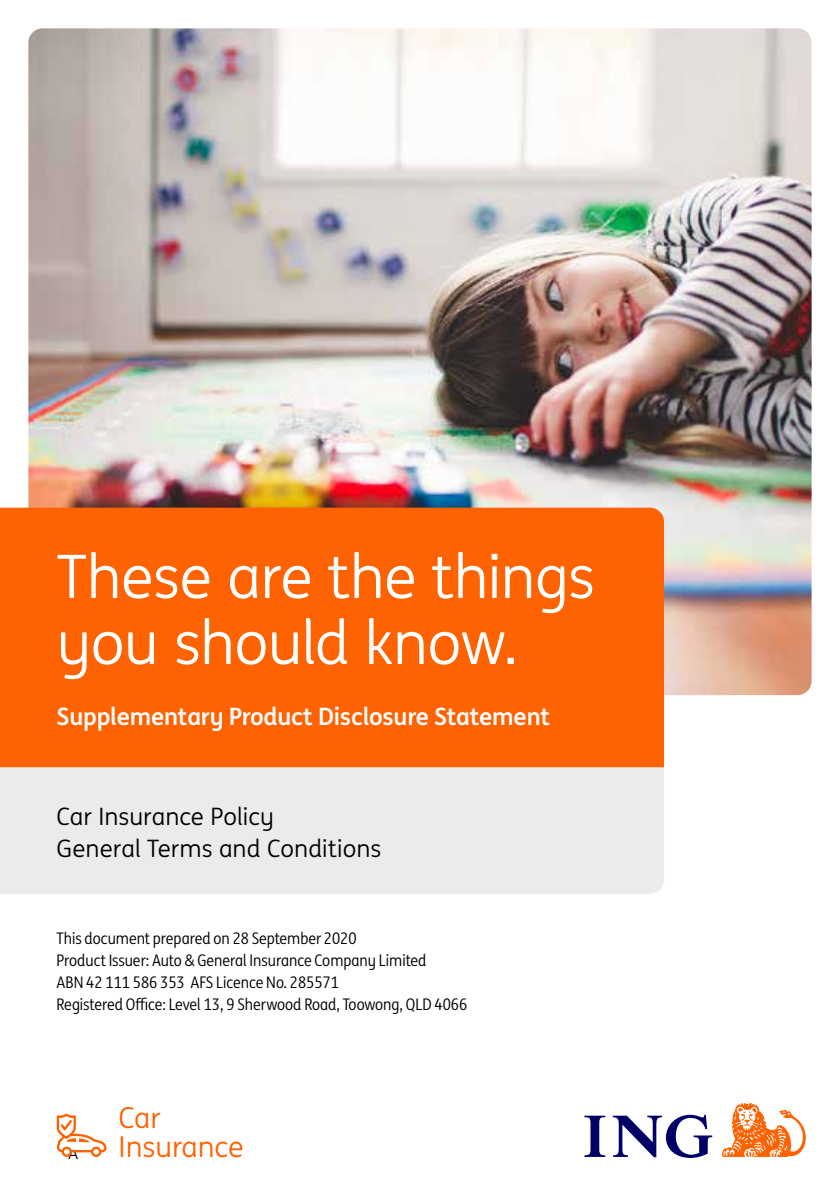
<style>
.page{position:relative;width:840px;height:1191px;background:#fff}
.page>*{position:absolute;margin:0;border:0;box-sizing:border-box;transform-origin:0 0}
.t1{font:60px/66px "ING Me";letter-spacing:-.01em;color:#fff}
.t2{font:28.8px/28.8px "ING Me";color:#ff6200}
.t3{font:24px/32px "ING Me";color:#000}
.t4{font:700 24px "ING Me";letter-spacing:-.01em;color:#fff}
.t5{font:16px/22px "ING Me Narrow";color:#000}
.t6{font:16px "ING Me";color:#000}
</style>
<div class="page">
<img style="left:28px;top:28px;width:783px;height:667px">
<svg style="left:584px;top:1114px;width:127px;height:44px"></svg>
<svg style="left:722px;top:1103px;width:83px;height:53px"></svg>
<div style="left:0;top:507px;width:663px;height:260px;background:#ff6200"></div>
<div style="left:0;top:767px;width:663px;height:126px;background:#ebebec"></div>
<svg style="left:56px;top:1113px;width:51px;height:44px"></svg>
<h1 class="t1" style="left:57px;top:541px;width:539px">These are the things you should know.</h1>
<h3 class="t4" style="left:57px;top:697px;width:495px">Supplementary Product Disclosure Statement</h3>
<h3 class="t3" style="left:57px;top:799px;width:326px">Car Insurance Policy<br>General Terms and Conditions</h3>
<p class="t5" style="left:57px;top:927px;width:412px">This document prepared on 28 September 2020<br>Product Issuer: Auto &amp; General Insurance Company Limited<br>ABN 42 111 586 353 AFS Licence No. 285571<br>Registered Office: Level 13, 9 Sherwood Road, Toowong, QLD 4066</p>
<p class="t6" style="left:68px;top:1141px;width:12px">A</p>
<h2 class="t2" style="left:118px;top:1102px;width:127px">Car<br>Insurance</h2>
</div>
